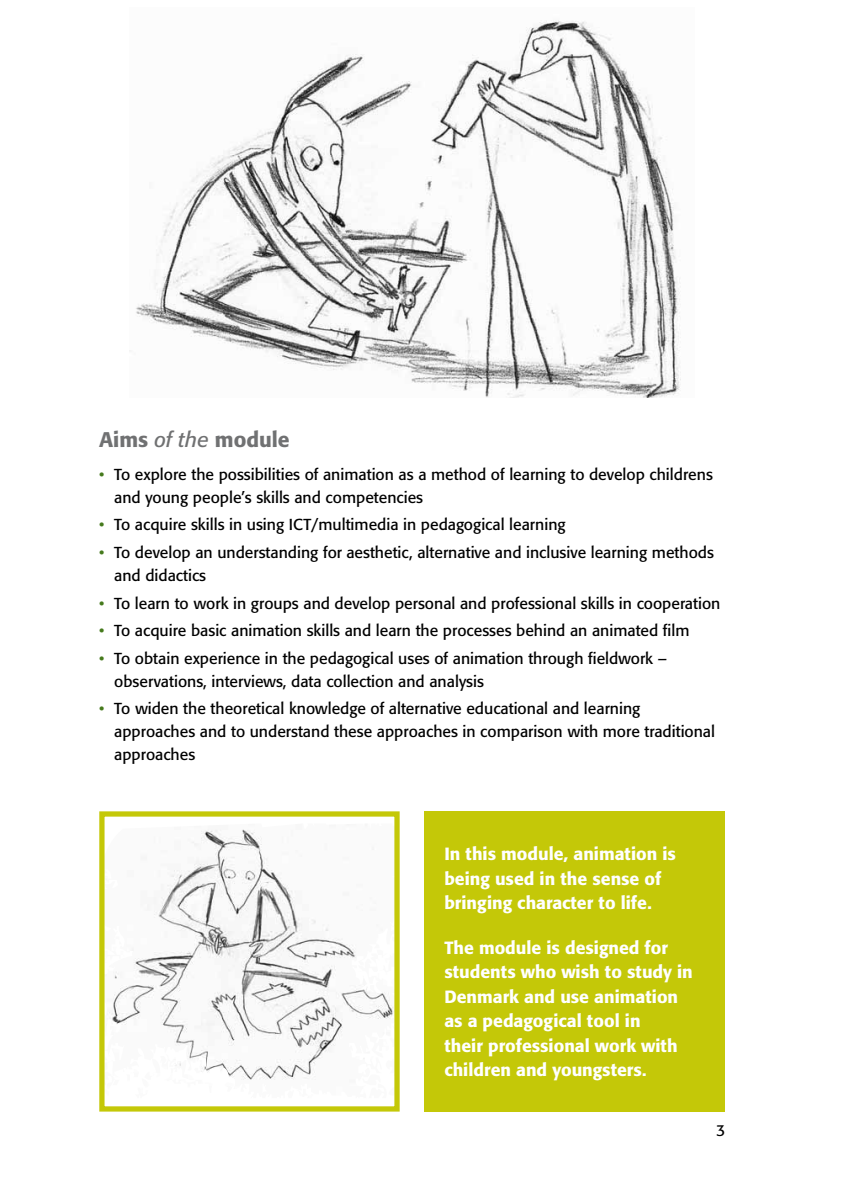
<style>
.page{position:relative;width:844px;height:1191px;background:#fff}
.page>*{position:absolute;margin:0;border:0;box-sizing:border-box;transform-origin:0 0}
.t1{font:500 21px "Formata BQ";color:#707172}
.t2{font:500 17.5px/24.5px "Formata BQ";color:#fff}
.t3{font:15.75px/22.8px "Formata BQ";color:#000}
.s1{font-weight:400;font-style:italic}
.s2{color:#457a1c}
</style>
<div class="page">
<div style="left:424px;top:811px;width:300px;height:300px;background:#c4c808"></div>
<img style="left:109px;top:829px;width:273px;height:251px">
<div style="left:99px;top:811px;width:300px;height:300px;border:5px solid #c4c808"></div>
<img style="left:129px;top:20px;width:552px;height:377px">
<h1 class="t1" style="left:99px;top:427px;width:192px">Aims <span class="s1">of the</span> module</h1>
<p class="t3" style="left:114px;top:463px;width:600px;text-indent:-15px"><span class="s2">•</span> To explore the possibilities of animation as a method of learning to develop childrens and young people’s skills and competencies</p>
<p class="t3" style="left:99px;top:513px;width:468px"><span class="s2">•</span> To acquire skills in using ICT/multimedia in pedagogical learning</p>
<p class="t3" style="left:114px;top:541px;width:601px;text-indent:-15px"><span class="s2">•</span> To develop an understanding for aesthetic, alternative and inclusive learning methods and didactics</p>
<p class="t3" style="left:99px;top:591px;width:622px"><span class="s2">•</span> To learn to work in groups and develop personal and professional skills in cooperation</p>
<p class="t3" style="left:99px;top:619px;width:591px"><span class="s2">•</span> To acquire basic animation skills and learn the processes behind an animated film</p>
<p class="t3" style="left:114px;top:647px;width:554px;text-indent:-15px"><span class="s2">•</span> To obtain experience in the pedagogical uses of animation through fieldwork – observations, interviews, data collection and analysis</p>
<p class="t3" style="left:114px;top:697px;width:602px;text-indent:-15px"><span class="s2">•</span> To widen the theoretical knowledge of alternative educational and learning approaches and to understand these approaches in comparison with more traditional approaches</p>
<p class="t2" style="left:444px;top:842px;width:233px">In this module, animation is being used in the sense of bringing character to life.</p>
<p class="t2" style="left:444px;top:935px;width:250px">The module is designed for students who wish to study in<br>Denmark and use animation as a pedagogical tool in<br>their professional work with children and youngsters.</p>
<p class="t3" style="left:716px;top:1119px;width:11px">3</p>
</div>
